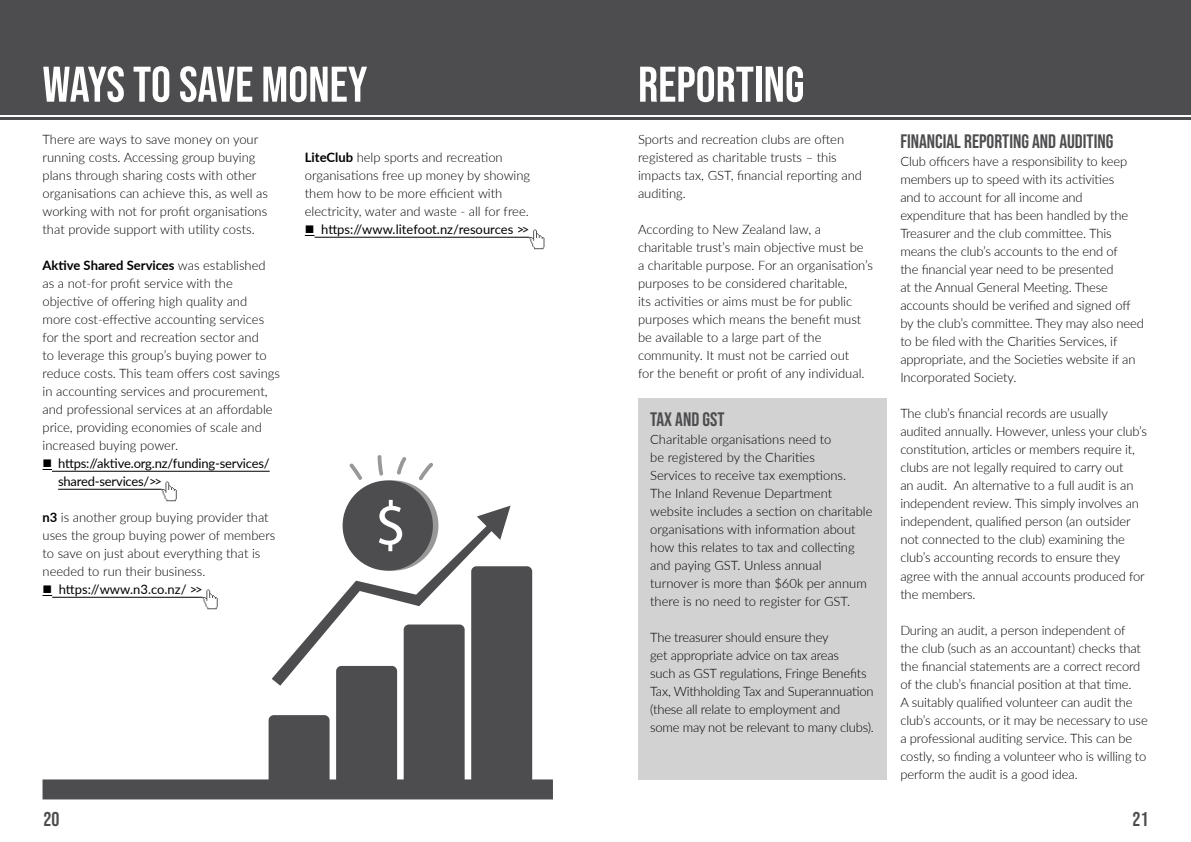
<style>
.page{position:relative;width:1191px;height:842px;background:#fff}
.page>*{position:absolute;margin:0;border:0;box-sizing:border-box;transform-origin:0 0}
.t1{font:50px "Bebas Neue";color:#fff}
.t2{font:20px "Bebas Neue";color:#4d4d4f}
.t3{font:19.5px "Bebas Neue";color:#4d4d4f}
.t4{font:300 13px/18px "Lato";letter-spacing:-.01em;color:#000}
.t5{font:13px/18px "Lato";letter-spacing:-.015em;color:#000}
.s1{font-weight:700}
</style>
<div class="page">
<div style="left:0;top:0;width:1191px;height:114px;background:#4d4d4f"></div>
<hr style="left:0;top:117px;width:1191px;height:2px;background:#4d4d4f">
<hr style="left:52px;top:471px;width:218px;height:1px;background:#000">
<hr style="left:58px;top:489px;width:104px;height:1px;background:#000">
<svg style="left:162px;top:481px;width:15px;height:20px"></svg>
<hr style="left:314px;top:237px;width:215px;height:1px;background:#000">
<svg style="left:529px;top:229px;width:15px;height:20px"></svg>
<div style="left:342px;top:480px;width:91px;height:91px;background:#4d4d4f;border-radius:50%"></div>
<svg style="left:388px;top:500px;width:5px;height:6px"></svg>
<svg style="left:349px;top:463px;width:13px;height:17px"></svg>
<svg style="left:377px;top:455px;width:6px;height:21px"></svg>
<svg style="left:397px;top:457px;width:10px;height:18px"></svg>
<svg style="left:418px;top:463px;width:15px;height:18px"></svg>
<svg style="left:342px;top:506px;width:168px;height:60px;fill:#505052"></svg>
<svg style="left:43px;top:566px;width:510px;height:233px"></svg>
<div style="left:638px;top:399px;width:248px;height:381px;background:#d2d2d3"></div>
<h1 class="t1" style="left:43px;top:56px;width:326px">WAYS TO SAVE MONEY</h1>
<h1 class="t1" style="left:638px;top:56px;width:168px">REPORTING</h1>
<p class="t4" style="left:43px;top:130px;width:227px">There are ways to save money on your running costs. Accessing group buying plans through sharing costs with other organisations can achieve this, as well as working with not for profit organisations that provide support with utility costs.</p>
<p class="t4" style="left:43px;top:256px;width:239px"><span class="s1">Aktive Shared Services</span> was established as a not-for profit service with the objective of offering high quality and<br>more cost-effective accounting services for the sport and recreation sector and<br>to leverage this group’s buying power to reduce costs. This team offers cost savings in accounting services and procurement, and professional services at an affordable price, providing economies of scale and increased buying power.</p>
<p class="t5" style="left:58px;top:454px;width:213px;text-indent:-16px">■ https://aktive.org.nz/funding-services/ shared-services/&gt;&gt;</p>
<p class="t4" style="left:43px;top:508px;width:234px"><span class="s1">n3</span> is another group buying provider that uses the group buying power of members to save on just about everything that is needed to run their business.</p>
<p class="t5" style="left:43px;top:580px;width:162px">■ https://www.n3.co.nz/ &gt;&gt;</p>
<p class="t4" style="left:638px;top:130px;width:225px">Sports and recreation clubs are often registered as charitable trusts – this impacts tax, GST, financial reporting and auditing.</p>
<p class="t4" style="left:638px;top:220px;width:237px">According to New Zealand law, a charitable trust’s main objective must be a charitable purpose. For an organisation’s purposes to be considered charitable,<br>its activities or aims must be for public purposes which means the benefit must be available to a large part of the community. It must not be carried out<br>for the benefit or profit of any individual.</p>
<p class="t4" style="left:305px;top:148px;width:227px"><span class="s1">LiteClub</span> help sports and recreation organisations free up money by showing them how to be more efficient with electricity, water and waste - all for free.</p>
<p class="t5" style="left:305px;top:220px;width:226px">■ https://www.litefoot.nz/resources &gt;&gt;</p>
<h3 class="t3" style="left:650px;top:408px;width:76px">TAX AND GST</h3>
<p class="t4" style="left:650px;top:430px;width:224px">Charitable organisations need to<br>be registered by the Charities<br>Services to receive tax exemptions.<br>The Inland Revenue Department website includes a section on charitable organisations with information about how this relates to tax and collecting and paying GST. Unless annual turnover is more than $60k per annum there is no need to register for GST.</p>
<p class="t4" style="left:650px;top:628px;width:225px">The treasurer should ensure they<br>get appropriate advice on tax areas<br>such as GST regulations, Fringe Benefits Tax, Withholding Tax and Superannuation (these all relate to employment and<br>some may not be relevant to many clubs).</p>
<h3 class="t3" style="left:900px;top:131px;width:215px">FINANCIAL REPORTING AND AUDITING</h3>
<p class="t4" style="left:900px;top:152px;width:245px">Club officers have a responsibility to keep members up to speed with its activities<br>and to account for all income and expenditure that has been handled by the Treasurer and the club committee. This means the club’s accounts to the end of<br>the financial year need to be presented<br>at the Annual General Meeting. These accounts should be verified and signed off by the club’s committee. They may also need to be filed with the Charities Services, if appropriate, and the Societies website if an Incorporated Society.</p>
<p class="t4" style="left:900px;top:404px;width:248px">The club’s financial records are usually audited annually. However, unless your club’s constitution, articles or members require it, clubs are not legally required to carry out<br>an audit. An alternative to a full audit is an independent review. This simply involves an independent, qualified person (an outsider not connected to the club) examining the club’s accounting records to ensure they agree with the annual accounts produced for the members.</p>
<p class="t4" style="left:900px;top:620px;width:249px">During an audit, a person independent of<br>the club (such as an accountant) checks that the financial statements are a correct record of the club’s financial position at that time.<br>A suitably qualified volunteer can audit the club’s accounts, or it may be necessary to use a professional auditing service. This can be costly, so finding a volunteer who is willing to perform the audit is a good idea.</p>
<h2 class="t2" style="left:43px;top:808px;width:17px">20</h2>
<h2 class="t2" style="left:1132px;top:808px;width:17px">21</h2>
</div>
